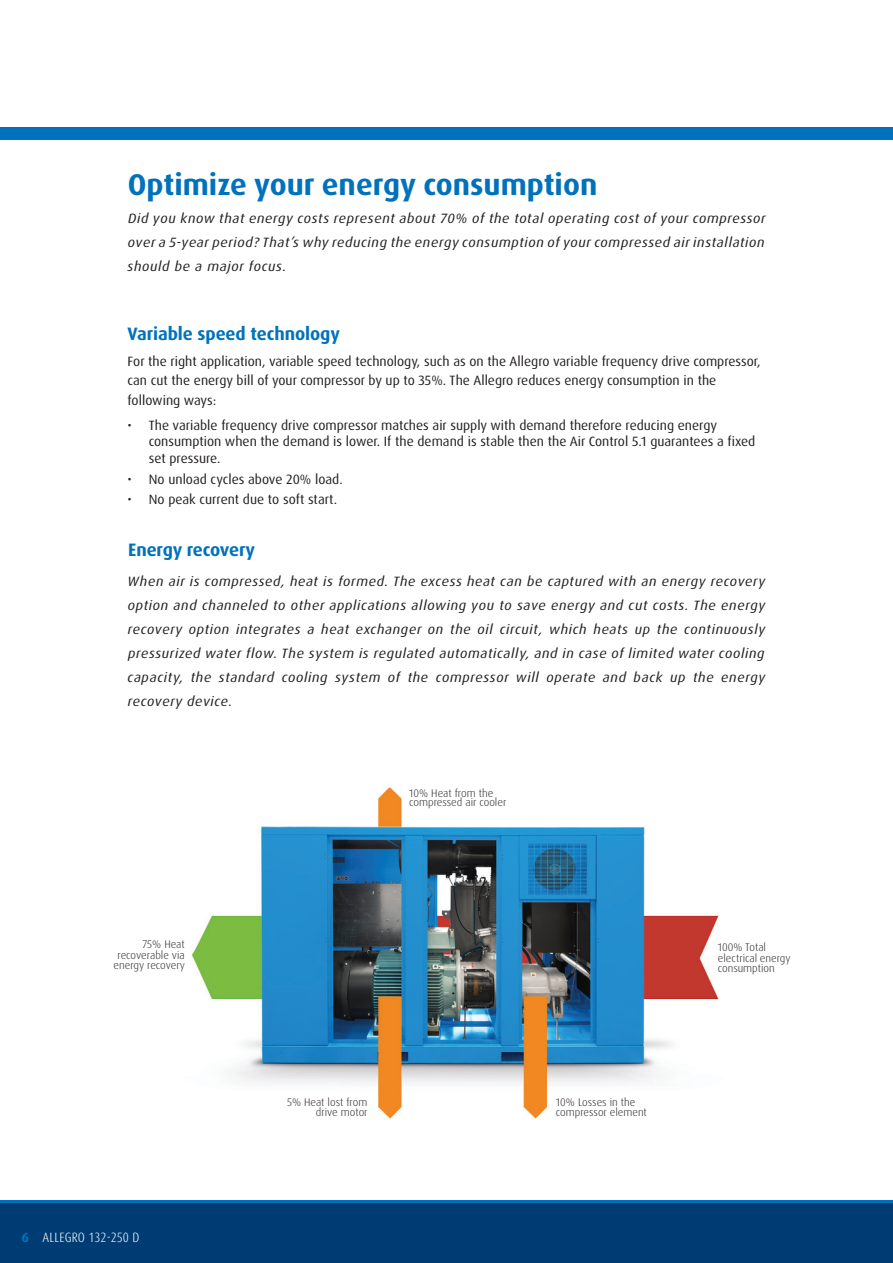
<style>
.page{position:relative;width:893px;height:1263px;background:#fff}
.page>*{position:absolute;margin:0;border:0;box-sizing:border-box;transform-origin:0 0}
.t1{font:700 30px "Dax Pro";color:#0072bc}
.t2{font:700 18px "Dax Pro";letter-spacing:-.005em;color:#0072bc}
.t3{font:italic 13.5px/24px "Dax Pro";letter-spacing:.04em;color:#231f20;text-align:justify;scale:1.05 1}
.t4{font:13.5px/19.5px "Dax Pro";color:#231f20}
.t5{font:300 condensed 13.5px "Dax Pro";letter-spacing:.005em;color:#fff}
.t6{font:300 10.95px/10.5px "Dax Pro";color:#231f20}
.s1{font-weight:700;font-stretch:normal;color:#0072bc}
</style>
<div class="page">
<img style="left:191px;top:787px;width:528px;height:332px">
<div style="left:0;top:1202px;width:893px;height:61px;background:#003c74"></div>
<hr style="left:0;top:1200px;width:893px;height:3px;background:#0072bc">
<div style="left:0;top:128px;width:893px;height:12px;background:#0072bc"></div>
<h1 class="t1" style="left:128px;top:165px;width:471px">Optimize your energy consumption</h1>
<p class="t3" style="left:128px;top:207px;width:609px">Did you know that energy costs represent about 70% of the total operating cost of your compressor over a 5-year period? That’s why reducing the energy consumption of your compressed air installation should be a major focus.</p>
<h2 class="t2" style="left:128px;top:322px;width:214px">Variable speed technology</h2>
<p class="t4" style="left:128px;top:352px;width:635px">For the right application, variable speed technology, such as on the Allegro variable frequency drive compressor, can cut the energy bill of your compressor by up to 35%. The Allegro reduces energy consumption in the following ways:</p>
<p class="t4" style="left:149px;top:417px;width:608px;line-height:16.5px;text-indent:-21px">• The variable frequency drive compressor matches air supply with demand therefore reducing energy consumption when the demand is lower. If the demand is stable then the Air Control 5.1 guarantees a fixed set pressure.</p>
<p class="t4" style="left:128px;top:469px;width:217px">• No unload cycles above 20% load.</p>
<p class="t4" style="left:128px;top:490px;width:211px">• No peak current due to soft start.</p>
<h2 class="t2" style="left:128px;top:538px;width:128px">Energy recovery</h2>
<p class="t3" style="left:128px;top:569px;width:609px">When air is compressed, heat is formed. The excess heat can be captured with an energy recovery option and channeled to other applications allowing you to save energy and cut costs. The energy recovery option integrates a heat exchanger on the oil circuit, which heats up the continuously pressurized water flow. The system is regulated automatically, and in case of limited water cooling capacity, the standard cooling system of the compressor will operate and back up the energy recovery device.</p>
<p class="t6" style="left:409px;top:788px;width:99px;line-height:9.4px">10% Heat from the compressed air cooler</p>
<p class="t6" style="left:114px;top:939px;width:73px;text-align:right">75% Heat recoverable via energy recovery</p>
<p class="t6" style="left:718px;top:942px;width:74px">100% Total electrical energy consumption</p>
<p class="t5" style="left:21px;top:1228px;width:119px"><span class="s1">6</span> ALLEGRO 132-250 D</p>
<p class="t6" style="left:287px;top:1098px;width:82px;line-height:9.4px;text-align:right">5% Heat lost from drive motor</p>
<p class="t6" style="left:556px;top:1098px;width:92px;line-height:9.4px">10% Losses in the compressor element</p>
</div>
